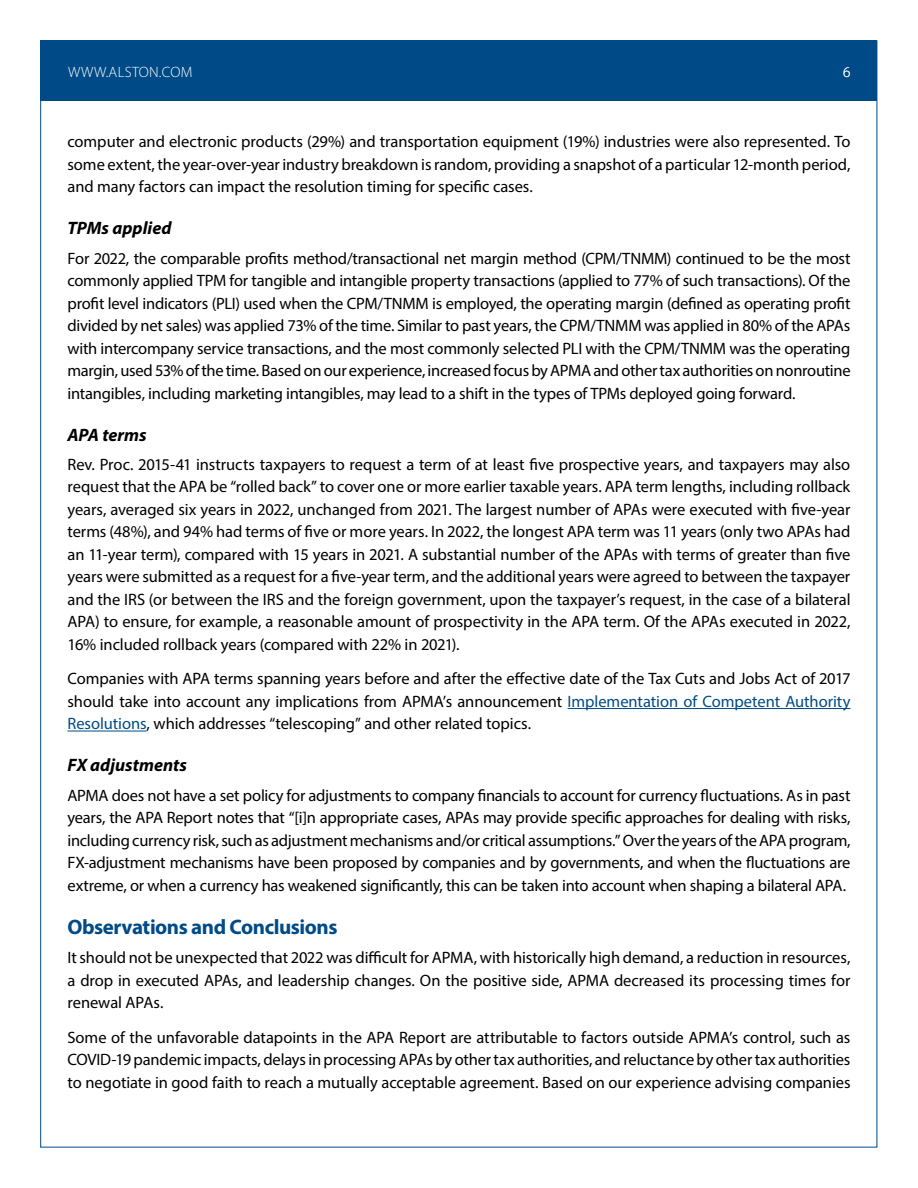
<style>
.page{position:relative;width:918px;height:1188px;background:#fff}
.page>*{position:absolute;margin:0;border:0;box-sizing:border-box;transform-origin:0 0}
.Head{font:700 21px "Myriad Pro";letter-spacing:-.025em;color:#004b87}
.Subhead{font:italic 700 18px "Myriad Pro";color:#000}
.Body_Text{font:16.5px/22.5px "Myriad Pro";letter-spacing:-.005em;color:#000;text-align:justify}
.t1{font:300 15px "Myriad Pro";letter-spacing:.02em;color:#fff}
.s1{color:#004b87}
</style>
<div class="page">
<div style="left:40px;top:40px;width:837px;height:61px;background:#004b87"></div>
<hr style="left:568px;top:708px;width:283px;height:1px;background:#004b87">
<hr style="left:68px;top:731px;width:79px;height:1px;background:#004b87">
<p class="t1" style="left:68px;top:63px;width:126px">WWW.ALSTON.COM</p>
<p class="t1" style="left:843px;top:63px;width:9px">6</p>
<p class="Body_Text" style="left:68px;top:130px;width:785px">computer and electronic products (29%) and transportation equipment (19%) industries were also represented. To some extent, the year-over-year industry breakdown is random, providing a snapshot of a particular 12-month period, and many factors can impact the resolution timing for specific cases.</p>
<p class="Subhead" style="left:68px;top:217px;width:105px">TPMs applied</p>
<p class="Body_Text" style="left:68px;top:247px;width:785px">For 2022, the comparable profits method/transactional net margin method (CPM/TNMM) continued to be the most commonly applied TPM for tangible and intangible property transactions (applied to 77% of such transactions). Of the profit level indicators (PLI) used when the CPM/TNMM is employed, the operating margin (defined as operating profit divided by net sales) was applied 73% of the time. Similar to past years, the CPM/TNMM was applied in 80% of the APAs with intercompany service transactions, and the most commonly selected PLI with the CPM/TNMM was the operating margin, used 53% of the time. Based on our experience, increased focus by APMA and other tax authorities on nonroutine intangibles, including marketing intangibles, may lead to a shift in the types of TPMs deployed going forward.</p>
<p class="Subhead" style="left:68px;top:423px;width:81px">APA terms</p>
<p class="Body_Text" style="left:68px;top:453px;width:785px">Rev. Proc. 2015-41 instructs taxpayers to request a term of at least five prospective years, and taxpayers may also request that the APA be “rolled back” to cover one or more earlier taxable years. APA term lengths, including rollback years, averaged six years in 2022, unchanged from 2021. The largest number of APAs were executed with five-year terms (48%), and 94% had terms of five or more years. In 2022, the longest APA term was 11 years (only two APAs had an 11-year term), compared with 15 years in 2021. A substantial number of the APAs with terms of greater than five years were submitted as a request for a five-year term, and the additional years were agreed to between the taxpayer and the IRS (or between the IRS and the foreign government, upon the taxpayer’s request, in the case of a bilateral APA) to ensure, for example, a reasonable amount of prospectivity in the APA term. Of the APAs executed in 2022, 16% included rollback years (compared with 22% in 2021).</p>
<p class="Body_Text" style="left:68px;top:667px;width:785px">Companies with APA terms spanning years before and after the effective date of the Tax Cuts and Jobs Act of 2017 should take into account any implications from APMA’s announcement <span class="s1">Implementation of Competent Authority Resolutions</span>, which addresses “telescoping” and other related topics.</p>
<p class="Subhead" style="left:68px;top:754px;width:121px">FX adjustments</p>
<p class="Body_Text" style="left:68px;top:784px;width:785px">APMA does not have a set policy for adjustments to company financials to account for currency fluctuations. As in past years, the APA Report notes that “[i]n appropriate cases, APAs may provide specific approaches for dealing with risks, including currency risk, such as adjustment mechanisms and/or critical assumptions.” Over the years of the APA program, FX-adjustment mechanisms have been proposed by companies and by governments, and when the fluctuations are extreme, or when a currency has weakened significantly, this can be taken into account when shaping a bilateral APA.</p>
<p class="Head" style="left:68px;top:913px;width:271px">Observations and Conclusions</p>
<p class="Body_Text" style="left:68px;top:946px;width:784px">It should not be unexpected that 2022 was difficult for APMA, with historically high demand, a reduction in resources, a drop in executed APAs, and leadership changes. On the positive side, APMA decreased its processing times for renewal APAs.</p>
<p class="Body_Text" style="left:68px;top:1026px;width:785px">Some of the unfavorable datapoints in the APA Report are attributable to factors outside APMA’s control, such as COVID-19 pandemic impacts, delays in processing APAs by other tax authorities, and reluctance by other tax authorities to negotiate in good faith to reach a mutually acceptable agreement. Based on our experience advising companies</p>
</div>
